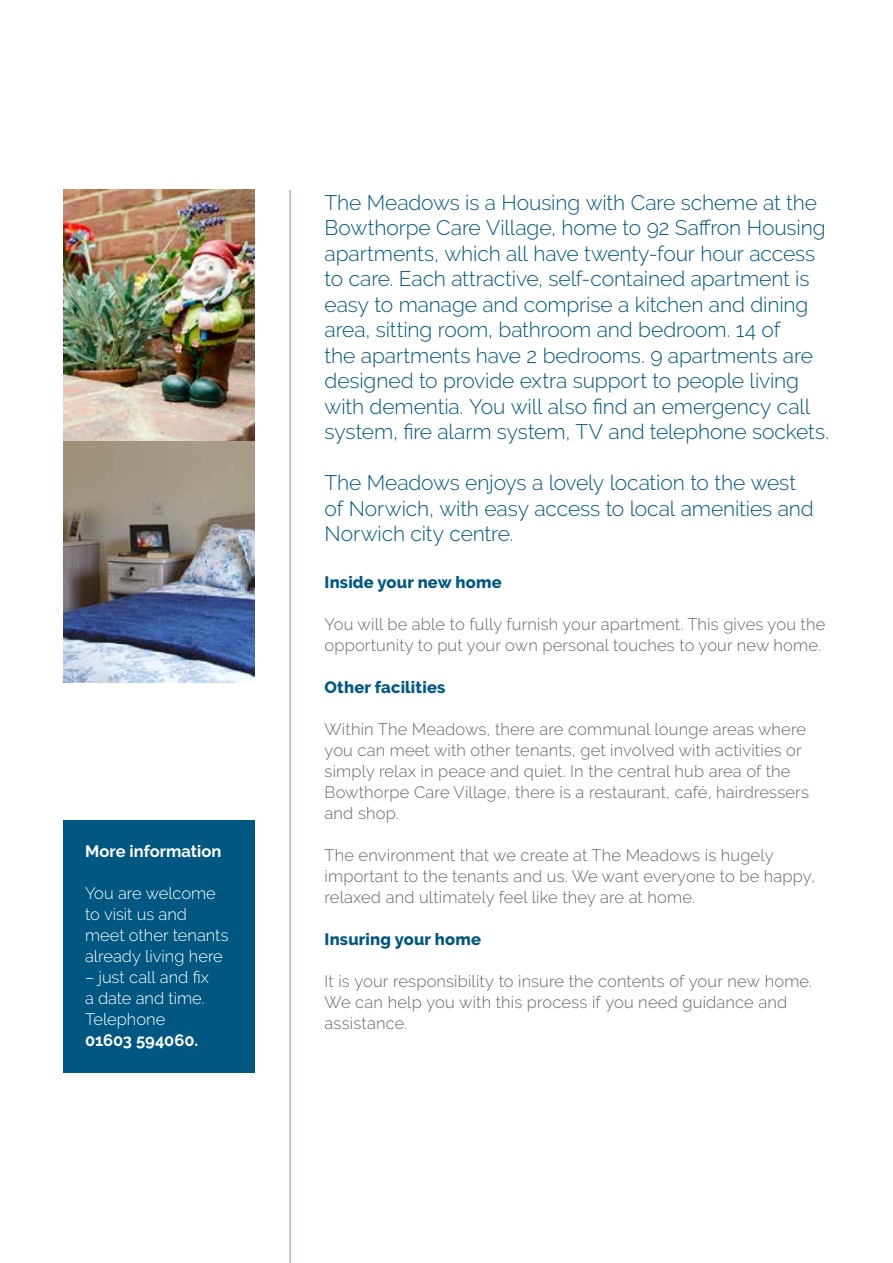
<style>
.page{position:relative;width:893px;height:1263px;background:#fff}
.page>*{position:absolute;margin:0;border:0;box-sizing:border-box;transform-origin:0 0}
.t1{font:300 21px/25.5px "Raleway";letter-spacing:-.005em;color:#005781}
.t2{font:300 16.5px/21px "Raleway";letter-spacing:.01em;color:#66656a}
.t3{font:300 16.5px/21px "Raleway";color:#fff}
.t4{font:800 16.5px "Raleway";letter-spacing:.01em;color:#005781}
.t5{font:700 16.5px "Raleway";color:#fff}
</style>
<div class="page">
<hr style="left:290px;top:190px;width:1px;height:1073px;background:#6f90a7">
<div style="left:64px;top:820px;width:191px;height:253px;background:#005781"></div>
<img style="left:64px;top:190px;width:191px;height:493px">
<p class="t5" style="left:85px;top:842px;width:138px">More information</p>
<p class="t3" style="left:85px;top:883px;width:145px">You are welcome to visit us and meet other tenants already living here</p>
<p class="t3" style="left:85px;top:967px;width:125px">– just call and fix a date and time.<br>Telephone</p>
<p class="t5" style="left:85px;top:1031px;width:115px">01603 594060.</p>
<p class="t1" style="left:325px;top:189px;width:506px">The Meadows is a Housing with Care scheme at the Bowthorpe Care Village, home to 92 Saffron Housing apartments, which all have twenty-four hour access to care. Each attractive, self-contained apartment is easy to manage and comprise a kitchen and dining area, sitting room, bathroom and bedroom. 14 of<br>the apartments have 2 bedrooms. 9 apartments are designed to provide extra support to people living with dementia. You will also find an emergency call system, fire alarm system, TV and telephone sockets.</p>
<p class="t1" style="left:325px;top:470px;width:491px">The Meadows enjoys a lovely location to the west of Norwich, with easy access to local amenities and<br>Norwich city centre.</p>
<p class="t4" style="left:325px;top:572px;width:179px">Inside your new home</p>
<p class="t2" style="left:325px;top:613px;width:502px">You will be able to fully furnish your apartment. This gives you the opportunity to put your own personal touches to your new home.</p>
<p class="t4" style="left:325px;top:677px;width:122px">Other facilities</p>
<p class="t2" style="left:325px;top:718px;width:486px">Within The Meadows, there are communal lounge areas where you can meet with other tenants, get involved with activities or simply relax in peace and quiet. In the central hub area of the Bowthorpe Care Village, there is a restaurant, café, hairdressers and shop.</p>
<p class="t2" style="left:325px;top:844px;width:492px">The environment that we create at The Meadows is hugely important to the tenants and us. We want everyone to be happy, relaxed and ultimately feel like they are at home.</p>
<p class="t4" style="left:325px;top:929px;width:158px">Insuring your home</p>
<p class="t2" style="left:325px;top:970px;width:489px">It is your responsibility to insure the contents of your new home.<br>We can help you with this process if you need guidance and assistance.</p>
</div>
